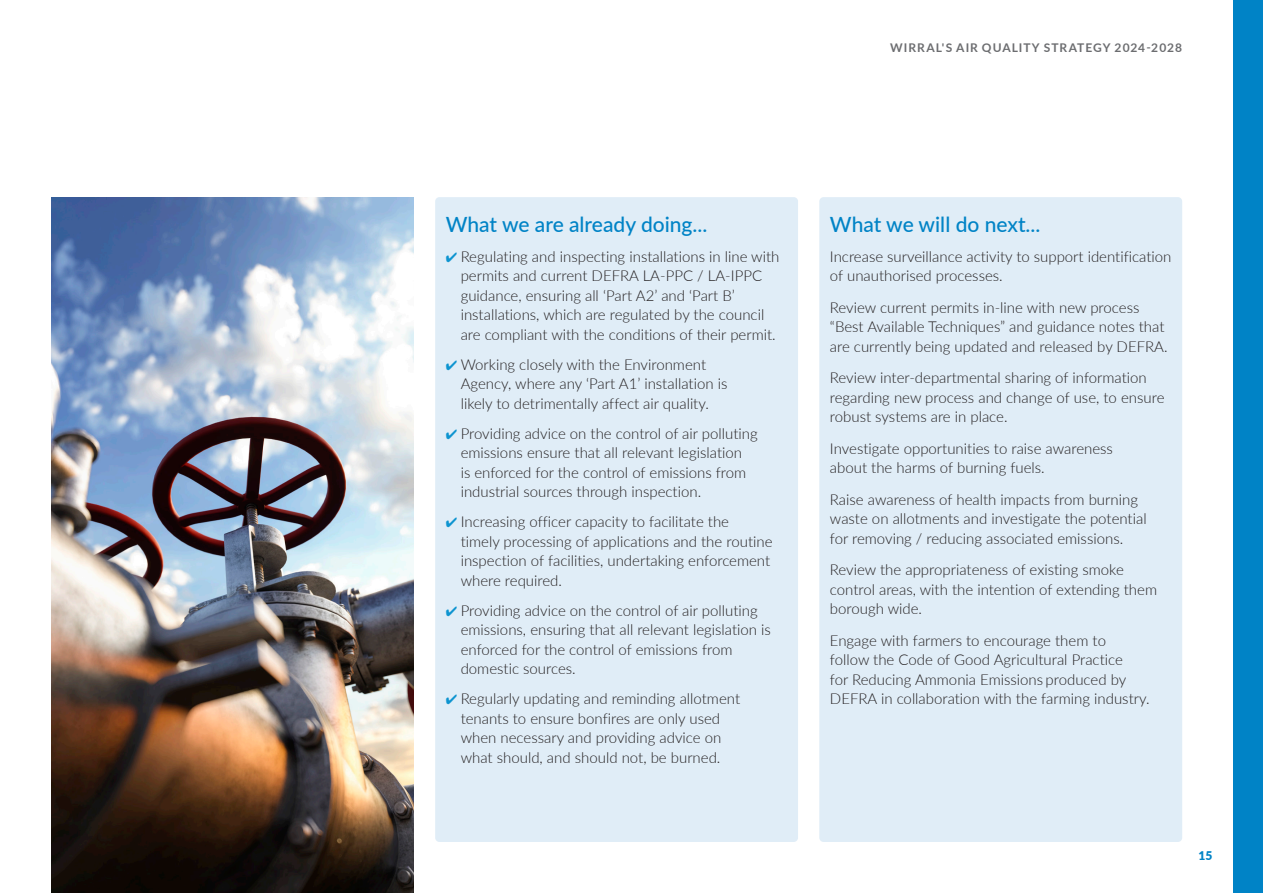
<style>
.page{position:relative;width:1263px;height:893px;background:#fff}
.page>*{position:absolute;margin:0;border:0;box-sizing:border-box;transform-origin:0 0}
.t1{font:500 21px "Lato";color:#0083c6}
.t2{font:300 15px/19.5px "Lato";color:#231f20}
.t3{font:700 12px "Lato";letter-spacing:.085em;color:#6c6d70}
.t4{font:900 12px "Lato";color:#0083c6}
.s1{color:#0d94d0}
</style>
<div class="page">
<div style="left:819px;top:197px;width:363px;height:645px;background:#e0edf7;border-radius:4px"></div>
<div style="left:435px;top:197px;width:363px;height:645px;background:#e0edf7;border-radius:4px"></div>
<img style="left:51px;top:197px;width:363px;height:696px">
<div style="left:1233px;top:0;width:30px;height:893px;background:#0083c6"></div>
<p class="t3" style="left:890px;top:39px;width:293px">WIRRAL'S AIR QUALITY STRATEGY 2024-2028</p>
<p class="t1" style="left:446px;top:209px;width:263px">What we are already doing...</p>
<p class="t2" style="left:461px;top:246px;width:320px;text-indent:-15px"><span class="s1">✔</span> Regulating and inspecting installations in line with permits and current DEFRA LA-PPC / LA-IPPC guidance, ensuring all ‘Part A2’ and ‘Part B’ installations, which are regulated by the council are compliant with the conditions of their permit.</p>
<p class="t2" style="left:461px;top:354px;width:268px;text-indent:-15px"><span class="s1">✔</span> Working closely with the Environment<br>Agency, where any ‘Part A1’ installation is likely to detrimentally affect air quality.</p>
<p class="t2" style="left:461px;top:423px;width:299px;text-indent:-15px"><span class="s1">✔</span> Providing advice on the control of air polluting emissions ensure that all relevant legislation<br>is enforced for the control of emissions from industrial sources through inspection.</p>
<p class="t2" style="left:446px;top:511px;width:285px"><span class="s1">✔</span> Increasing officer capacity to facilitate the</p>
<p class="t2" style="left:461px;top:531px;width:313px">timely processing of applications and the routine inspection of facilities, undertaking enforcement where required.</p>
<p class="t2" style="left:461px;top:600px;width:312px;text-indent:-15px"><span class="s1">✔</span> Providing advice on the control of air polluting emissions, ensuring that all relevant legislation is enforced for the control of emissions from domestic sources.</p>
<p class="t2" style="left:446px;top:688px;width:296px;text-align:center"><span class="s1">✔</span> Regularly updating and reminding allotment tenants to ensure bonfires are only used when necessary and providing advice on what should, and should not, be burned.</p>
<p class="t1" style="left:830px;top:209px;width:212px">What we will do next...</p>
<p class="t2" style="left:830px;top:246px;width:343px">Increase surveillance activity to support identification of unauthorised processes.</p>
<p class="t2" style="left:830px;top:297px;width:339px">Review current permits in-line with new process “Best Available Techniques” and guidance notes that are currently being updated and released by DEFRA.</p>
<p class="t2" style="left:830px;top:367px;width:336px">Review inter-departmental sharing of information regarding new process and change of use, to ensure robust systems are in place.</p>
<p class="t2" style="left:830px;top:438px;width:285px">Investigate opportunities to raise awareness about the harms of burning fuels.</p>
<p class="t2" style="left:830px;top:489px;width:318px">Raise awareness of health impacts from burning waste on allotments and investigate the potential for removing / reducing associated emissions.</p>
<p class="t2" style="left:830px;top:559px;width:329px">Review the appropriateness of existing smoke control areas, with the intention of extending them borough wide.</p>
<p class="t2" style="left:830px;top:630px;width:321px">Engage with farmers to encourage them to<br>follow the Code of Good Agricultural Practice<br>for Reducing Ammonia Emissions produced by DEFRA in collaboration with the farming industry.</p>
<p class="t4" style="left:1198px;top:847px;width:15px">15</p>
</div>
